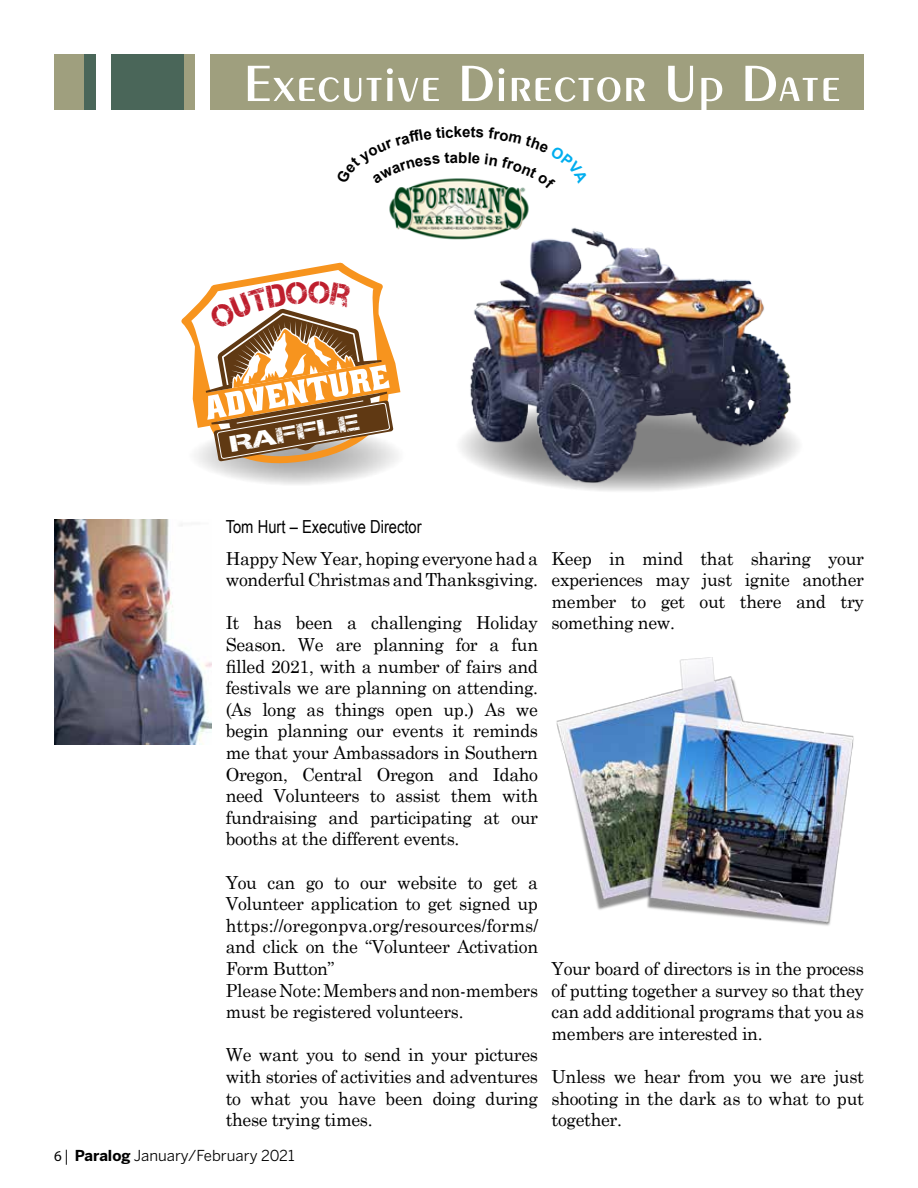
<style>
.page{position:relative;width:918px;height:1188px;background:#fff}
.page>*{position:absolute;margin:0;border:0;box-sizing:border-box;transform-origin:0 0}
.t1{font:600 54px "Exotic 350 BT";letter-spacing:.01em;color:#fff}
.t2{font:22.65px "Captureit";color:#fff;scale:1.67 1}
.t3{font:18px/21.6px "Century Schoolbook";letter-spacing:-.02em;color:#000;text-align:justify}
.t4{font:18px "Arial Narrow";color:#000}
.t5{font:15px "Benton Sans";color:#000}
.s1{font-family:"Myriad Pro"}
.s2{font-weight:700}
</style>
<div class="page">
<div style="left:54px;top:54px;width:810px;height:55px;background:#9f9f7e"></div>
<div style="left:84px;top:54px;width:100px;height:55px;background:#4a6659"></div>
<div style="left:195px;top:54px;width:14px;height:55px;background:#fff"></div>
<div style="left:96px;top:54px;width:14px;height:55px;background:#fff"></div>
<svg style="left:181px;top:420px;width:232px;height:71px"></svg>
<img style="left:461px;top:227px;width:338px;height:264px">
<img style="left:389px;top:189px;width:142px;height:53px">
<img style="left:54px;top:520px;width:157px;height:225px">
<img style="left:556px;top:657px;width:298px;height:269px">
<svg style="left:181px;top:263px;width:219px;height:205px"></svg>
<svg style="left:397px;top:178px;width:128px;height:11px"></svg>
<svg style="left:206px;top:281px;width:187px;height:180px"></svg>
<h1 class="t1" style="left:243px;top:51px;width:599px">Executive Director Up Date</h1>
<p class="t2" style="left:228px;top:432px;width:80px;rotate:-10deg">Raffle</p>
<p class="t4" style="left:226px;top:513px;width:198px">Tom Hurt – Executive Director</p>
<p class="t3" style="left:226px;top:546px;width:314px">Happy New Year, hoping everyone had a wonderful Christmas and Thanksgiving.</p>
<p class="t3" style="left:226px;top:611px;width:314px">It has been a challenging Holiday Season. We are planning for a fun filled 2021, with a number of fairs and festivals we are planning on attending. (As long as things open up.) As we begin planning our events it reminds me that your Ambassadors in Southern Oregon, Central Oregon and Idaho need Volunteers to assist them with fundraising and participating at our booths at the different events.</p>
<p class="t3" style="left:226px;top:870px;width:314px;text-align:left">You can go to our website to get a Volunteer application to get signed up https://oregonpva.org/resources/forms/ and click on the “Volunteer Activation Form Button”<br>Please Note: Members and non-members must be registered volunteers.</p>
<p class="t3" style="left:226px;top:1043px;width:314px">We want you to send in your pictures with stories of activities and adventures to what you have been doing during these trying times.</p>
<p class="t5" style="left:54px;top:1147px;width:242px"><span class="s1">6 |</span> <span class="s2">Paralog</span> January/February 2021</p>
<p class="t3" style="left:552px;top:546px;width:314px">Keep in mind that sharing your experiences may just ignite another member to get out there and try something new.</p>
<p class="t3" style="left:552px;top:956px;width:314px">Your board of directors is in the process of putting together a survey so that they can add additional programs that you as members are interested in.</p>
<p class="t3" style="left:552px;top:1064px;width:314px">Unless we hear from you we are just shooting in the dark as to what to put together.</p>
</div>
